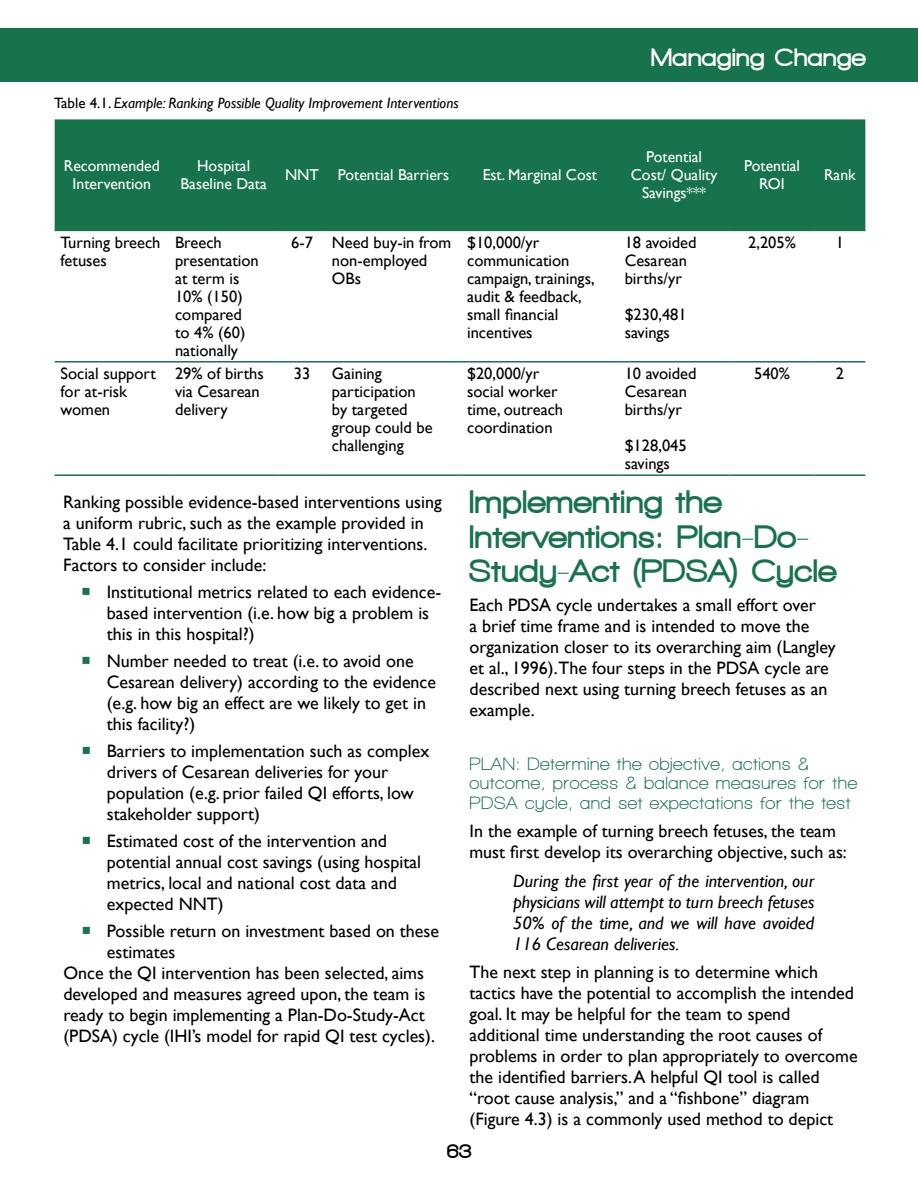
<style>
.page{position:relative;width:918px;height:1188px;background:#fff}
.page>*{position:absolute;margin:0;border:0;box-sizing:border-box;transform-origin:0 0}
.t1{font:900 33px/34.5px "Walkway";letter-spacing:.03em;color:#17734b}
.t2{font:900 25.5px "Walkway";letter-spacing:.03em;color:#fff}
.t3{font:900 21px "Walkway";color:#000}
.t4{font:18px/21px "Gill Sans";color:#000}
.t5{font:italic 18px/21px "Gill Sans";color:#000;text-align:justify}
.t6{font:700 18px/19.5px "Walkway";letter-spacing:.03em;color:#17734b}
.t7{font:16.5px/18px "Gill Sans";color:#000}
.t8{font:15.75px/18px "Gill Sans";color:#fff;text-align:center}
.t9{font:italic 15px "Gill Sans";color:#000}
.s1{font-style:normal}
</style>
<div class="page">
<div style="left:0;top:28px;width:918px;height:54px;background:#17734b"></div>
<div style="left:55px;top:119px;width:810px;height:111px;background:#17734b"></div>
<hr style="left:55px;top:361px;width:114px;height:2px;background:#176d73">
<hr style="left:169px;top:361px;width:109px;height:2px;background:#176d73">
<hr style="left:278px;top:361px;width:48px;height:2px;background:#176d73">
<hr style="left:326px;top:361px;width:135px;height:2px;background:#176d73">
<hr style="left:461px;top:361px;width:158px;height:2px;background:#176d73">
<hr style="left:619px;top:361px;width:111px;height:2px;background:#176d73">
<hr style="left:730px;top:361px;width:85px;height:2px;background:#176d73">
<hr style="left:815px;top:361px;width:50px;height:2px;background:#176d73">
<hr style="left:55px;top:230px;width:114px;height:1px;background:#17734b">
<hr style="left:169px;top:230px;width:109px;height:1px;background:#17734b">
<hr style="left:278px;top:230px;width:48px;height:1px;background:#17734b">
<hr style="left:326px;top:230px;width:135px;height:1px;background:#17734b">
<hr style="left:461px;top:230px;width:158px;height:1px;background:#17734b">
<hr style="left:619px;top:230px;width:111px;height:1px;background:#17734b">
<hr style="left:730px;top:230px;width:85px;height:1px;background:#17734b">
<hr style="left:815px;top:230px;width:50px;height:1px;background:#17734b">
<hr style="left:55px;top:474px;width:114px;height:2px;background:#17734b">
<hr style="left:169px;top:474px;width:109px;height:2px;background:#17734b">
<hr style="left:278px;top:474px;width:48px;height:2px;background:#17734b">
<hr style="left:326px;top:474px;width:135px;height:2px;background:#17734b">
<hr style="left:461px;top:474px;width:158px;height:2px;background:#17734b">
<hr style="left:619px;top:474px;width:111px;height:2px;background:#17734b">
<hr style="left:730px;top:474px;width:85px;height:2px;background:#17734b">
<hr style="left:815px;top:474px;width:50px;height:2px;background:#17734b">
<p class="t9" style="left:54px;top:94px;width:406px"><span class="s1">Table 4.1.</span> Example: Ranking Possible Quality Improvement Interventions</p>
<p class="t8" style="left:64px;top:157px;width:97px">Recommended<br>Intervention</p>
<p class="t8" style="left:180px;top:157px;width:88px">Hospital<br>Baseline Data</p>
<p class="t8" style="left:285px;top:166px;width:166px">NNT Potential Barriers</p>
<p class="t8" style="left:483px;top:166px;width:116px">Est. Marginal Cost</p>
<h2 class="t2" style="left:651px;top:44px;width:216px">Managing Change</h2>
<p class="t8" style="left:631px;top:148px;width:88px">Potential<br>Cost/ Quality<br>Savings***</p>
<p class="t8" style="left:744px;top:157px;width:57px">Potential<br>ROI</p>
<p class="t8" style="left:824px;top:166px;width:33px">Rank</p>
<p class="t7" style="left:61px;top:234px;width:101px">Turning breech fetuses</p>
<p class="t7" style="left:175px;top:234px;width:85px">Breech presentation at term is<br>10% (150) compared to 4% (60) nationally</p>
<p class="t7" style="left:332px;top:234px;width:121px;text-indent:-41px">6-7 Need buy-in from non-employed<br>OBs</p>
<p class="t7" style="left:467px;top:234px;width:129px">$10,000/yr communication campaign, trainings, audit &amp; feedback, small financial incentives</p>
<p class="t7" style="left:625px;top:234px;width:73px">18 avoided<br>Cesarean births/yr</p>
<p class="t7" style="left:625px;top:306px;width:64px">$230,481 savings</p>
<p class="t7" style="left:61px;top:365px;width:97px">Social support for at-risk women</p>
<p class="t7" style="left:175px;top:365px;width:90px">29% of births via Cesarean delivery</p>
<p class="t7" style="left:294px;top:365px;width:18px">33</p>
<p class="t7" style="left:332px;top:365px;width:102px">Gaining participation by targeted group could be challenging</p>
<p class="t7" style="left:467px;top:365px;width:98px">$20,000/yr social worker time, outreach coordination</p>
<p class="t7" style="left:625px;top:365px;width:73px">10 avoided<br>Cesarean births/yr</p>
<p class="t7" style="left:625px;top:437px;width:64px">$128,045 savings</p>
<p class="t7" style="left:748px;top:234px;width:49px">2,205%</p>
<p class="t7" style="left:836px;top:234px;width:10px">1</p>
<p class="t7" style="left:754px;top:365px;width:37px">540%</p>
<p class="t7" style="left:836px;top:365px;width:10px">2</p>
<p class="t4" style="left:63px;top:492px;width:380px">Ranking possible evidence-based interventions using a uniform rubric, such as the example provided in Table 4.1 could facilitate prioritizing interventions.<br>Factors to consider include:</p>
<p class="t4" style="left:107px;top:582px;width:336px">Institutional metrics related to each evidence&shy;based intervention (i.e. how big a problem is this in this hospital?)</p>
<p class="t4" style="left:107px;top:651px;width:331px">Number needed to treat (i.e. to avoid one Cesarean delivery) according to the evidence (e.g. how big an effect are we likely to get in this facility?)</p>
<p class="t4" style="left:107px;top:741px;width:324px">Barriers to implementation such as complex drivers of Cesarean deliveries for your population (e.g. prior failed QI efforts, low stakeholder support)</p>
<p class="t4" style="left:107px;top:831px;width:316px">Estimated cost of the intervention and potential annual cost savings (using hospital metrics, local and national cost data and expected NNT)</p>
<p class="t4" style="left:107px;top:921px;width:334px">Possible return on investment based on these</p>
<p class="t4" style="left:107px;top:942px;width:70px">estimates</p>
<p class="t4" style="left:63px;top:963px;width:362px">Once the QI intervention has been selected, aims</p>
<p class="t4" style="left:63px;top:984px;width:363px">developed and measures agreed upon, the team is</p>
<p class="t4" style="left:63px;top:1005px;width:363px">ready to begin implementing a Plan-Do-Study-Act</p>
<p class="t4" style="left:63px;top:1026px;width:373px">(PDSA) cycle (IHI’s model for rapid QI test cycles).</p>
<h1 class="t1" style="left:470px;top:484px;width:368px">Implementing the<br>Interventions: Plan-Do-<br>Study-Act (PDSA) Cycle</h1>
<p class="t4" style="left:470px;top:594px;width:368px">Each PDSA cycle undertakes a small effort over<br>a brief time frame and is intended to move the organization closer to its overarching aim (Langley et al., 1996).The four steps in the PDSA cycle are described next using turning breech fetuses as an example.</p>
<p class="t6" style="left:470px;top:754px;width:389px">PLAN: Determine the objective, actions &amp; outcome, process &amp; balance measures for the<br>PDSA cycle, and set expectations for the test</p>
<p class="t4" style="left:470px;top:821px;width:379px">In the example of turning breech fetuses, the team must first develop its overarching objective, such as:</p>
<p class="t5" style="left:513px;top:870px;width:303px">During the first year of the intervention, our physicians will attempt to turn breech fetuses 50% of the time, and we will have avoided 116 Cesarean deliveries.</p>
<p class="t4" style="left:470px;top:962px;width:390px">The next step in planning is to determine which tactics have the potential to accomplish the intended goal. It may be helpful for the team to spend additional time understanding the root causes of problems in order to plan appropriately to overcome the identified barriers. A helpful QI tool is called “root cause analysis,” and a “fishbone” diagram (Figure 4.3) is a commonly used method to depict</p>
<p class="t3" style="left:447px;top:1140px;width:26px">63</p>
</div>
